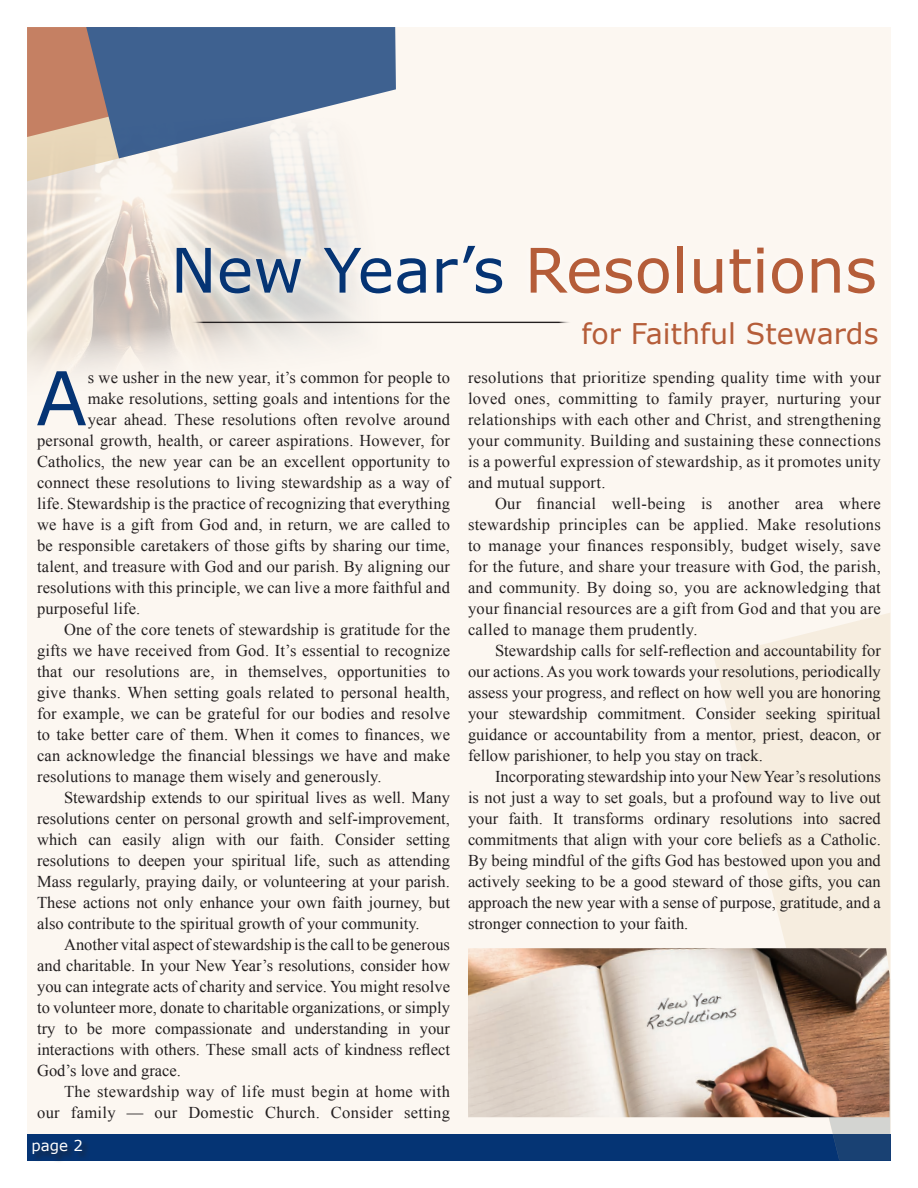
<style>
.page{position:relative;width:918px;height:1188px;background:#fff}
.page>*{position:absolute;margin:0;border:0;box-sizing:border-box;transform-origin:0 0}
.Single_Drop{font:74.25px "Verdana";color:#053474}
.t1{font:61.5px "Verdana";color:#b55d39}
.t2{font:28.5px "Verdana";color:#b55d39}
.Body{font:16.5px/21px "Times New Roman";letter-spacing:.01em;color:#231f20;text-align:justify}
.Single_Drop-2{font:16.5px "Times New Roman";letter-spacing:.01em;color:#231f20}
.t3{font:15px "Verdana";color:#fff}
.s1{color:#053474}
</style>
<div class="page">
<div style="left:27px;top:1134px;width:864px;height:27px;background:#053474"></div>
<div style="left:33px;top:1140px;width:58px;height:23px;background:#231f20;opacity:.65"></div>
<div style="left:27px;top:27px;width:864px;height:1107px;background:#fcf7f1"></div>
<svg style="left:714px;top:613px;width:176px;height:505px;fill:#f6eddf"></svg>
<svg style="left:800px;top:1117px;width:90px;height:43px"></svg>
<img style="left:27px;top:181px;width:382px;height:190px">
<svg style="left:27px;top:27px;width:369px;height:154px"></svg>
<div style="left:167px;top:237px;width:716px;height:65px;background:#fff;opacity:.75"></div>
<hr style="left:191px;top:322px;width:380px;height:1px;background:#231f20">
<img style="left:468px;top:948px;width:422px;height:169px">
<p class="t1" style="left:171px;top:231px;width:708px"><span class="s1">New Year’s</span> Resolutions</p>
<p class="t2" style="left:581px;top:316px;width:299px">for Faithful Stewards</p>
<p class="Single_Drop" style="left:36px;top:351px;width:52px">A</p>
<p class="Single_Drop-2" style="left:88px;top:367px;width:364px">s we usher in the new year, it’s common for people to</p>
<p class="Single_Drop-2" style="left:88px;top:388px;width:364px">make resolutions, setting goals and intentions for the</p>
<p class="Single_Drop-2" style="left:88px;top:409px;width:364px">year ahead. These resolutions often revolve around</p>
<p class="Single_Drop-2" style="left:37px;top:430px;width:414px">personal growth, health, or career aspirations. However, for</p>
<p class="Single_Drop-2" style="left:37px;top:451px;width:414px">Catholics, the new year can be an excellent opportunity to</p>
<p class="Single_Drop-2" style="left:37px;top:472px;width:414px">connect these resolutions to living stewardship as a way of</p>
<p class="Single_Drop-2" style="left:37px;top:493px;width:414px">life. Stewardship is the practice of recognizing that everything</p>
<p class="Single_Drop-2" style="left:37px;top:514px;width:414px">we have is a gift from God and, in return, we are called to</p>
<p class="Single_Drop-2" style="left:37px;top:535px;width:414px">be responsible caretakers of those gifts by sharing our time,</p>
<p class="Single_Drop-2" style="left:37px;top:556px;width:414px">talent, and treasure with God and our parish. By aligning our</p>
<p class="Single_Drop-2" style="left:37px;top:577px;width:414px">resolutions with this principle, we can live a more faithful and</p>
<p class="Single_Drop-2" style="left:37px;top:598px;width:105px">purposeful life.</p>
<p class="Body" style="left:37px;top:619px;width:414px;text-indent:27px">One of the core tenets of stewardship is gratitude for the gifts we have received from God. It’s essential to recognize that our resolutions are, in themselves, opportunities to give thanks. When setting goals related to personal health, for example, we can be grateful for our bodies and resolve to take better care of them. When it comes to finances, we can acknowledge the financial blessings we have and make resolutions to manage them wisely and generously.</p>
<p class="Body" style="left:37px;top:787px;width:414px;text-indent:27px">Stewardship extends to our spiritual lives as well. Many resolutions center on personal growth and self-improvement, which can easily align with our faith. Consider setting resolutions to deepen your spiritual life, such as attending Mass regularly, praying daily, or volunteering at your parish.<br>These actions not only enhance your own faith journey, but also contribute to the spiritual growth of your community.</p>
<p class="Body" style="left:37px;top:934px;width:414px;text-indent:27px">Another vital aspect of stewardship is the call to be generous and charitable. In your New Year’s resolutions, consider how you can integrate acts of charity and service. You might resolve to volunteer more, donate to charitable organizations, or simply try to be more compassionate and understanding in your interactions with others. These small acts of kindness reflect God’s love and grace.</p>
<p class="Body" style="left:37px;top:1081px;width:414px;text-align:right">The stewardship way of life must begin at home with<br>our family — our Domestic Church. Consider setting</p>
<p class="t3" style="left:32px;top:1136px;width:53px">page 2</p>
<p class="Body" style="left:468px;top:367px;width:414px">resolutions that prioritize spending quality time with your loved ones, committing to family prayer, nurturing your relationships with each other and Christ, and strengthening your community. Building and sustaining these connections is a powerful expression of stewardship, as it promotes unity and mutual support.</p>
<p class="Body" style="left:468px;top:493px;width:414px;text-indent:27px">Our financial well-being is another area where stewardship principles can be applied. Make resolutions to manage your finances responsibly, budget wisely, save for the future, and share your treasure with God, the parish, and community. By doing so, you are acknowledging that your financial resources are a gift from God and that you are called to manage them prudently.</p>
<p class="Body" style="left:468px;top:640px;width:414px;text-indent:27px">Stewardship calls for self-reflection and accountability for our actions. As you work towards your resolutions, periodically assess your progress, and reflect on how well you are honoring your stewardship commitment. Consider seeking spiritual guidance or accountability from a mentor, priest, deacon, or fellow parishioner, to help you stay on track.</p>
<p class="Body" style="left:468px;top:766px;width:414px;text-indent:27px">Incorporating stewardship into your New Year’s resolutions is not just a way to set goals, but a profound way to live out your faith. It transforms ordinary resolutions into sacred commitments that align with your core beliefs as a Catholic.<br>By being mindful of the gifts God has bestowed upon you and actively seeking to be a good steward of those gifts, you can approach the new year with a sense of purpose, gratitude, and a stronger connection to your faith.</p>
</div>
